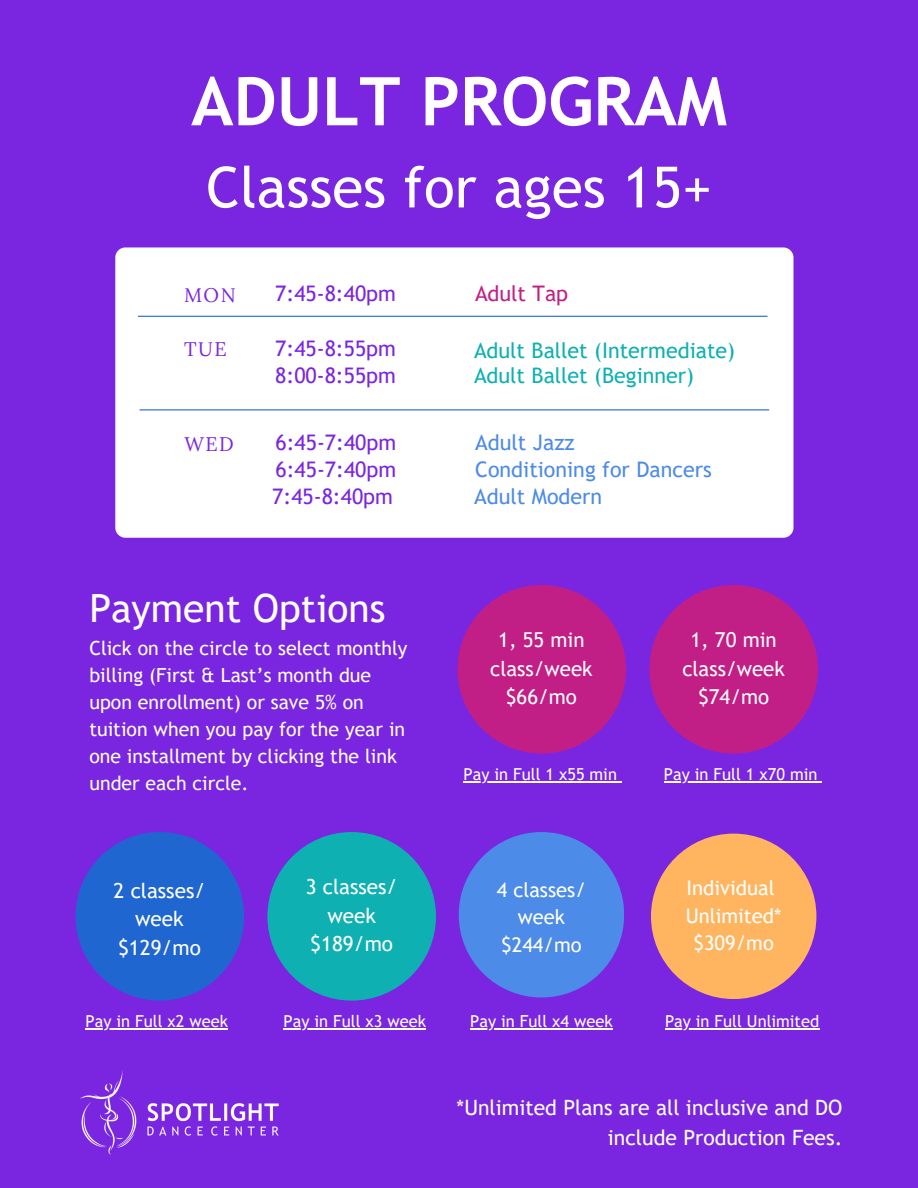
<style>
.page{position:relative;width:918px;height:1188px;background:#7a26e0}
.page>*{position:absolute;margin:0;border:0;box-sizing:border-box;transform-origin:0 0}
.t1{font:700 67.2px "Trebuchet MS";color:#fff}
.t2{font:56.7px "Trebuchet MS";color:#fff}
.t3{font:39px "Trebuchet MS";color:#fff}
.t4{font:21.45px "Trebuchet MS";color:#7a26e0}
.t5{font:21.45px "Trebuchet MS";color:#0eb0b2}
.t6{font:21.45px "Trebuchet MS";color:#4c8be8}
.t7{font:21.45px "Trebuchet MS";color:#c21f86}
.t8{font:21.15px/29.2px "Trebuchet MS";color:#fff;text-align:right}
.t9{font:20.7px/28.5px "Trebuchet MS";color:#fff;text-align:center}
.t10{font:20.55px/28.2px "Trebuchet MS";color:#fff;text-align:center}
.t11{font:20.1px/27.8px "Trebuchet MS";color:#fff;text-align:center}
.t12{font:19.65px "Lora";letter-spacing:.08em;color:#7a26e0}
.t13{font:19.5px/27px "Trebuchet MS";color:#fff}
.t14{font:16.5px "Trebuchet MS";color:#fff}
</style>
<div class="page">
<img style="left:80px;top:1070px;width:199px;height:85px">
<div style="left:458px;top:585px;width:168px;height:169px;background:#c21f86;border-radius:50%"></div>
<div style="left:649px;top:585px;width:169px;height:169px;background:#c21f86;border-radius:50%"></div>
<div style="left:115px;top:247px;width:678px;height:291px;background:#fff;border-radius:10px"></div>
<hr style="left:140px;top:409px;width:629px;height:1px;background:#1f66d0">
<hr style="left:138px;top:316px;width:629px;height:1px;background:#1f66d0">
<div style="left:267px;top:832px;width:169px;height:169px;background:#0eb0b2;border-radius:50%"></div>
<div style="left:76px;top:832px;width:168px;height:169px;background:#1f66d0;border-radius:50%"></div>
<div style="left:651px;top:834px;width:165px;height:165px;background:#ffb55f;border-radius:50%"></div>
<hr style="left:464px;top:781px;width:153px;height:1px;background:#fff">
<hr style="left:664px;top:781px;width:153px;height:1px;background:#fff">
<hr style="left:86px;top:1028px;width:142px;height:1px;background:#fff">
<hr style="left:284px;top:1028px;width:142px;height:1px;background:#fff">
<hr style="left:665px;top:1028px;width:154px;height:1px;background:#fff">
<hr style="left:470px;top:1028px;width:143px;height:1px;background:#fff">
<div style="left:459px;top:832px;width:165px;height:165px;background:#4c8be8;border-radius:50%"></div>
<h3 class="t1" style="left:191px;top:62px;width:537px">ADULT PROGRAM</h3>
<h3 class="t2" style="left:206px;top:154px;width:507px">Classes for ages 15+</h3>
<h4 class="t12" style="left:184px;top:282px;width:53px">MON</h4>
<h4 class="t12" style="left:184px;top:337px;width:44px">TUE</h4>
<h4 class="t4" style="left:275px;top:281px;width:122px">7:45-8:40pm</h4>
<h4 class="t4" style="left:275px;top:336px;width:122px">7:45-8:55pm</h4>
<h4 class="t7" style="left:475px;top:281px;width:95px">Adult Tap</h4>
<h4 class="t5" style="left:474px;top:338px;width:263px">Adult Ballet (Intermediate)</h4>
<h4 class="t4" style="left:275px;top:363px;width:122px">8:00-8:55pm</h4>
<h4 class="t5" style="left:474px;top:363px;width:222px">Adult Ballet (Beginner)</h4>
<h4 class="t12" style="left:184px;top:432px;width:51px">WED</h4>
<h4 class="t6" style="left:475px;top:430px;width:101px">Adult Jazz</h4>
<h2 class="t6" style="left:474px;top:484px;width:129px">Adult Modern</h2>
<h4 class="t4" style="left:276px;top:430px;width:122px">6:45-7:40pm</h4>
<h3 class="t4" style="left:272px;top:484px;width:122px">7:45-8:40pm</h3>
<p class="t4" style="left:276px;top:457px;width:122px">6:45-7:40pm</p>
<h4 class="t6" style="left:475px;top:457px;width:238px">Conditioning for Dancers</h4>
<h4 class="t3" style="left:89px;top:585px;width:298px">Payment Options</h4>
<h4 class="t13" style="left:89px;top:635px;width:320px">Click on the circle to select monthly billing (First &amp; Last’s month due upon enrollment) or save 5% on tuition when you pay for the year in one installment by clicking the link under each circle.</h4>
<h4 class="t9" style="left:114px;top:876px;width:93px">2 classes/ week $129/mo</h4>
<p class="t9" style="left:306px;top:873px;width:93px">3 classes/ week $189/mo</p>
<h3 class="t10" style="left:490px;top:626px;width:104px">1, 55 min class/week $66/mo</h3>
<h4 class="t10" style="left:682px;top:626px;width:104px">1, 70 min class/week $74/mo</h4>
<h4 class="t14" style="left:464px;top:765px;width:155px">Pay in Full 1 x55 min</h4>
<p class="t14" style="left:664px;top:765px;width:155px">Pay in Full 1 x70 min</p>
<p class="t11" style="left:497px;top:876px;width:91px">4 classes/ week $244/mo</p>
<p class="t11" style="left:686px;top:874px;width:97px">Individual<br>Unlimited* $309/mo</p>
<h4 class="t14" style="left:86px;top:1012px;width:144px">Pay in Full x2 week</h4>
<p class="t14" style="left:284px;top:1012px;width:144px">Pay in Full x3 week</p>
<p class="t14" style="left:470px;top:1012px;width:144px">Pay in Full x4 week</p>
<h4 class="t14" style="left:665px;top:1012px;width:156px">Pay in Full Unlimited</h4>
<h4 class="t8" style="left:457px;top:1093px;width:387px">*Unlimited Plans are all inclusive and DO include Production Fees.</h4>
</div>
